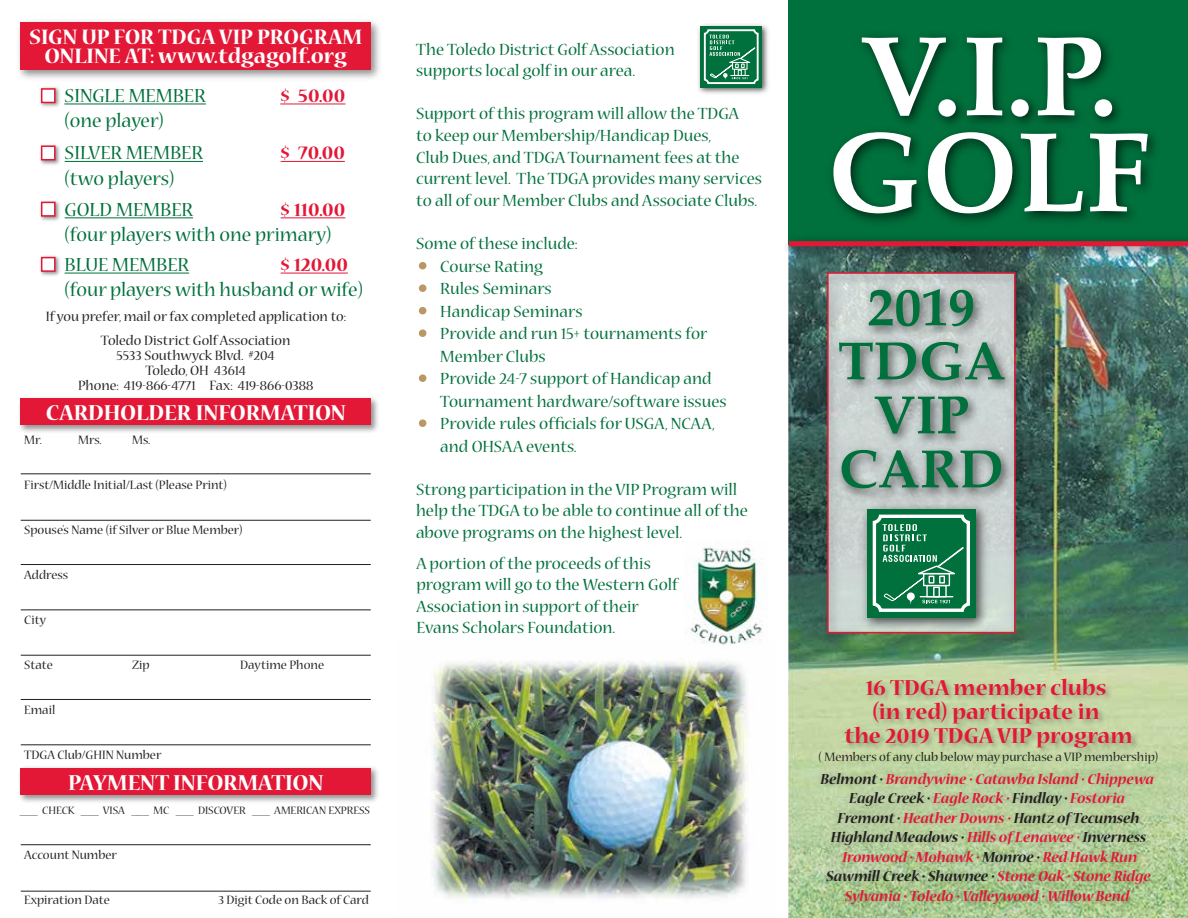
<style>
.page{position:relative;width:1188px;height:918px;background:#fff}
.page>*{position:absolute;margin:0;border:0;box-sizing:border-box;transform-origin:0 0}
.t1{font:700 114px/96px "Palatino";color:#fff}
.t2{font:700 54px/54px "Palatino";color:#00703c;text-align:center}
.t3{font:700 24px/24px "Nueva Std";color:#e31837;text-align:center}
.t4{font:700 24px "Nueva Std";letter-spacing:-.005em;color:#fff}
.t5{font:700 23.25px/19.5px "Nueva Std";color:#fff;text-align:center}
.t6{font:21px/31.2px "Nueva Std";color:#00703c}
.t7{font:700 21px "Nueva Std";color:#e31837}
.t8{font:18px/21.6px "Nueva Std";color:#00703c}
.t9{font:italic 700 16.5px/19.5px "Nueva Std";color:#e31837;text-align:center}
.t10{font:15px/15px "Nueva Std";color:#231f20;text-align:center}
.t11{font:13.5px "Nueva Std";color:#231f20}
.t12{font:11.85px "Nueva Std";color:#231f20}
.s1{font-size:60px;color:#ba9764}
.s2{font-size:60px;color:#fff}
.s3{color:#231f20}
</style>
<div class="page">
<img style="left:789px;top:263px;width:399px;height:655px">
<img style="left:432px;top:660px;width:317px;height:240px">
<img style="left:685px;top:541px;width:78px;height:104px">
<svg style="left:789px;top:0;width:399px;height:245px;background:#006335"></svg>
<img style="left:817px;top:263px;width:216px;height:387px">
<img style="left:787px;top:231px;width:401px;height:32px">
<div style="left:789px;top:241px;width:399px;height:5px;background:#e31837"></div>
<img style="left:857px;top:529px;width:136px;height:105px">
<div style="left:867px;top:509px;width:109px;height:109px;background:#00703c"></div>
<div style="left:873px;top:515px;width:97px;height:97px;border:3px solid #fff;border-radius:6px"></div>
<svg style="left:882px;top:529px;width:83px;height:75px"></svg>
<img style="left:841px;top:672px;width:301px;height:85px">
<img style="left:827px;top:269px;width:195px;height:260px">
<img style="left:807px;top:757px;width:363px;height:161px">
<hr style="left:65px;top:104px;width:141px;height:1px;background:#00703c">
<hr style="left:281px;top:104px;width:64px;height:1px;background:#e31837">
<img style="left:40px;top:87px;width:20px;height:20px">
<div style="left:41px;top:88px;width:15px;height:15px;background:#fff;border:2px solid #e31837"></div>
<img style="left:40px;top:145px;width:20px;height:20px">
<div style="left:41px;top:145px;width:15px;height:15px;background:#fff;border:2px solid #e31837"></div>
<img style="left:40px;top:201px;width:20px;height:20px">
<div style="left:41px;top:202px;width:15px;height:15px;background:#fff;border:2px solid #e31837"></div>
<img style="left:19px;top:767px;width:359px;height:35px">
<div style="left:20px;top:768px;width:351px;height:27px;background:#e31837"></div>
<hr style="left:21px;top:474px;width:350px;height:1px;background:#231f20">
<hr style="left:21px;top:520px;width:350px;height:1px;background:#231f20">
<hr style="left:21px;top:564px;width:350px;height:1px;background:#231f20">
<hr style="left:21px;top:610px;width:350px;height:1px;background:#231f20">
<hr style="left:21px;top:655px;width:350px;height:1px;background:#231f20">
<hr style="left:21px;top:699px;width:350px;height:1px;background:#231f20">
<hr style="left:21px;top:745px;width:350px;height:1px;background:#231f20">
<hr style="left:21px;top:844px;width:350px;height:1px;background:#231f20">
<hr style="left:21px;top:891px;width:350px;height:1px;background:#231f20">
<hr style="left:65px;top:161px;width:138px;height:1px;background:#00703c">
<hr style="left:281px;top:161px;width:64px;height:1px;background:#e31837">
<hr style="left:65px;top:218px;width:128px;height:1px;background:#00703c">
<hr style="left:281px;top:218px;width:64px;height:1px;background:#e31837">
<img style="left:698px;top:24px;width:71px;height:70px">
<div style="left:701px;top:26px;width:61px;height:61px;background:#00703c"></div>
<div style="left:704px;top:29px;width:55px;height:55px;border:2px solid #fff;border-radius:3px"></div>
<svg style="left:709px;top:35px;width:47px;height:44px"></svg>
<img style="left:19px;top:398px;width:359px;height:34px">
<div style="left:20px;top:398px;width:351px;height:27px;background:#e31837"></div>
<img style="left:19px;top:21px;width:360px;height:58px">
<div style="left:20px;top:23px;width:351px;height:47px;background:#e31837"></div>
<img style="left:40px;top:256px;width:20px;height:20px">
<div style="left:41px;top:257px;width:15px;height:15px;background:#fff;border:2px solid #e31837"></div>
<hr style="left:65px;top:273px;width:124px;height:1px;background:#00703c">
<hr style="left:281px;top:273px;width:67px;height:1px;background:#e31837">
<p class="t5" style="left:29px;top:28px;width:335px">SIGN UP FOR TDGA VIP PROGRAM<br>ONLINE AT: www.tdgagolf.org</p>
<p class="t6" style="left:65px;top:81px;width:143px">SINGLE MEMBER</p>
<p class="t7" style="left:281px;top:86px;width:66px">$ 50.00</p>
<p class="t6" style="left:65px;top:106px;width:101px">(one player)</p>
<p class="t6" style="left:65px;top:138px;width:140px">SILVER MEMBER</p>
<p class="t7" style="left:281px;top:143px;width:66px">$ 70.00</p>
<p class="t6" style="left:65px;top:164px;width:130px">(two players)<br>GOLD MEMBER</p>
<p class="t7" style="left:281px;top:200px;width:66px">$ 110.00</p>
<p class="t6" style="left:65px;top:220px;width:268px">(four players with one primary)</p>
<p class="t6" style="left:65px;top:250px;width:126px">BLUE MEMBER</p>
<p class="t7" style="left:281px;top:255px;width:69px">$ 120.00</p>
<p class="t6" style="left:65px;top:275px;width:300px">(four players with husband or wife)</p>
<p class="t10" style="left:46px;top:310px;width:302px">If you prefer, mail or fax completed application to:</p>
<p class="t10" style="left:78px;top:334px;width:237px">Toledo District Golf Association<br>5533 Southwyck Blvd. #204<br>Toledo, OH 43614<br>Phone: 419-866-4771 Fax: 419-866-0388</p>
<h3 class="t4" style="left:46px;top:401px;width:302px">CARDHOLDER INFORMATION</h3>
<p class="t11" style="left:24px;top:434px;width:19px">Mr.</p>
<p class="t11" style="left:78px;top:434px;width:25px">Mrs.</p>
<p class="t11" style="left:132px;top:434px;width:20px">Ms.</p>
<p class="t11" style="left:24px;top:479px;width:204px">First/Middle Initial/Last (Please Print)</p>
<p class="t11" style="left:24px;top:524px;width:220px">Spouse’s Name (if Silver or Blue Member)</p>
<p class="t11" style="left:24px;top:569px;width:45px">Address</p>
<p class="t11" style="left:24px;top:614px;width:23px">City</p>
<p class="t11" style="left:24px;top:659px;width:30px">State</p>
<p class="t11" style="left:132px;top:659px;width:19px">Zip</p>
<p class="t11" style="left:240px;top:659px;width:85px">Daytime Phone</p>
<p class="t11" style="left:24px;top:704px;width:33px">Email</p>
<p class="t11" style="left:24px;top:749px;width:139px">TDGA Club/GHIN Number</p>
<h3 class="t4" style="left:68px;top:772px;width:257px">PAYMENT INFORMATION</h3>
<p class="t12" style="left:20px;top:805px;width:352px">___ CHECK ___ VISA ___ MC ___ DISCOVER ___ AMERICAN EXPRESS</p>
<p class="t11" style="left:24px;top:848px;width:94px">Account Number</p>
<p class="t11" style="left:24px;top:893px;width:87px">Expiration Date</p>
<p class="t11" style="left:218px;top:893px;width:152px">3 Digit Code on Back of Card</p>
<p class="t8" style="left:416px;top:39px;width:260px">The Toledo District Golf Association supports local golf in our area.</p>
<p class="t8" style="left:416px;top:104px;width:348px">Support of this program will allow the TDGA<br>to keep our Membership/Handicap Dues,<br>Club Dues, and TDGA Tournament fees at the current level. The TDGA provides many services to all of our Member Clubs and Associate Clubs.</p>
<p class="t8" style="left:416px;top:234px;width:163px">Some of these include:</p>
<p class="t8" style="left:416px;top:256px;width:128px"><span class="s1">•</span> Course Rating</p>
<p class="t8" style="left:416px;top:279px;width:137px"><span class="s1">•</span> Rules Seminars</p>
<p class="t8" style="left:416px;top:301px;width:168px"><span class="s1">•</span> Handicap Seminars</p>
<p class="t8" style="left:416px;top:324px;width:293px"><span class="s1">•</span> Provide and run 15+ tournaments for</p>
<p class="t8" style="left:416px;top:346px;width:131px"><span class="s2">•</span> Member Clubs</p>
<p class="t8" style="left:416px;top:369px;width:297px"><span class="s1">•</span> Provide 24-7 support of Handicap and</p>
<p class="t8" style="left:416px;top:391px;width:312px"><span class="s2">•</span> Tournament hardware/software issues</p>
<p class="t8" style="left:416px;top:414px;width:301px"><span class="s1">•</span> Provide rules officials for USGA, NCAA,</p>
<p class="t8" style="left:416px;top:436px;width:162px"><span class="s2">•</span> and OHSAA events.</p>
<p class="t8" style="left:416px;top:479px;width:333px">Strong participation in the VIP Program will help the TDGA to be able to continue all of the above programs on the highest level.</p>
<p class="t8" style="left:416px;top:553px;width:263px">A portion of the proceeds of this program will go to the Western Golf<br>Association in support of their<br>Evans Scholars Foundation.</p>
<h1 class="t1" style="left:827px;top:26px;width:324px">V.I.P.<br>GOLF</h1>
<h2 class="t2" style="left:838px;top:279px;width:169px">2019<br>TDGA<br>VIP<br>CARD</h2>
<h3 class="t3" style="left:844px;top:677px;width:289px">16 TDGA member clubs<br>(in red) participate in<br>the 2019 TDGA VIP program</h3>
<p class="t11" style="left:819px;top:751px;width:341px">( Members of any club below may purchase a VIP membership)</p>
<p class="t9" style="left:820px;top:769px;width:335px"><span class="s3">Belmont•</span> Brandywine • Catawba Island • Chippewa <span class="s3">Eagle Creek •</span> Eagle Rock • <span class="s3">Findlay •</span> Fostoria <span class="s3">Fremont•</span> Heather Downs • <span class="s3">Hantz of Tecumseh Highland Meadows •</span> Hills of Lenawee • <span class="s3">Inverness </span>Ironwood • Mohawk • <span class="s3">Monroe •</span> Red Hawk Run <span class="s3">Sawmill Creek • Shawnee •</span> Stone Oak • Stone Ridge Sylvania • Toledo • Valleywood • Willow Bend</p>
</div>
